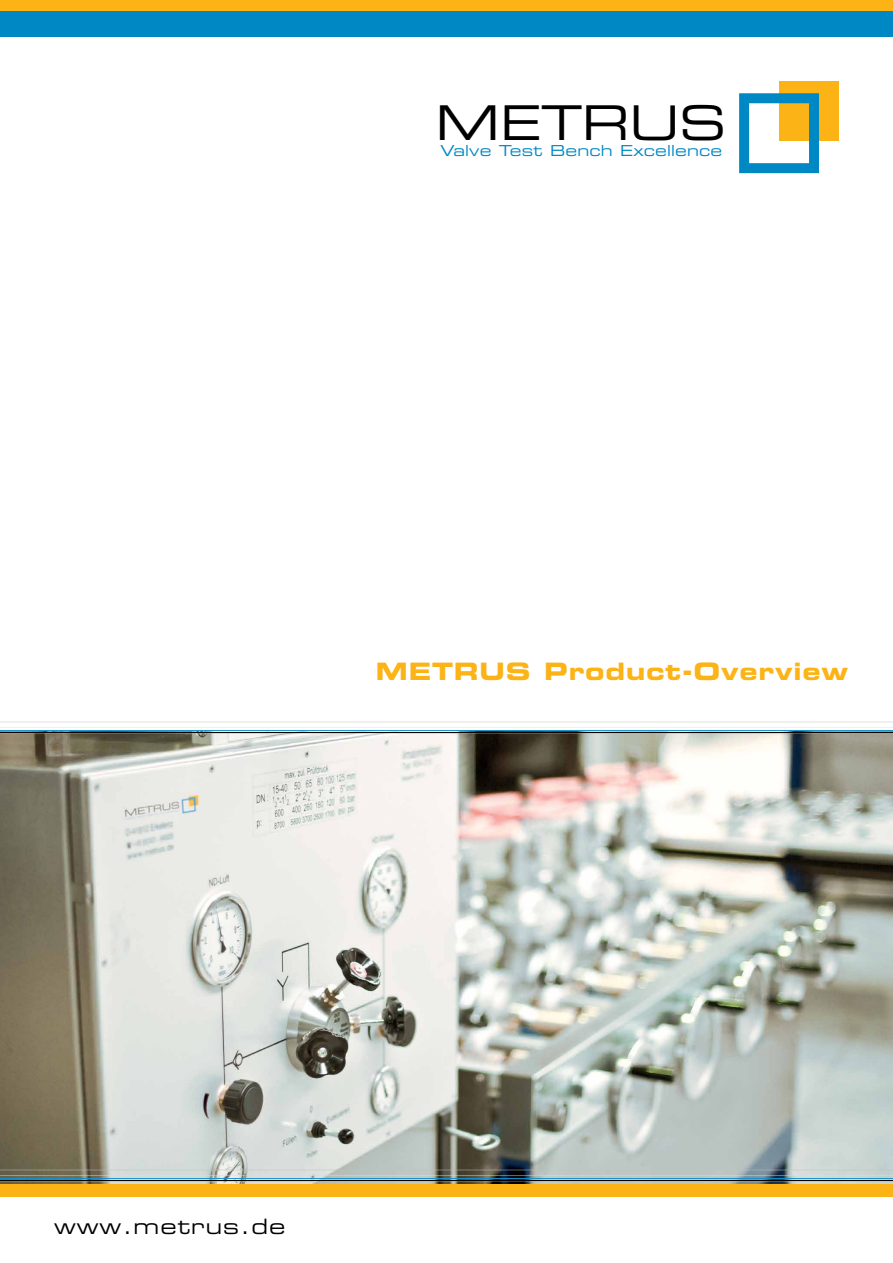
<style>
.page{position:relative;width:893px;height:1263px;background:#fff}
.page>*{position:absolute;margin:0;border:0;box-sizing:border-box;transform-origin:0 0}
.t1{font:48px "Eurostile LT Std Ex 2";color:#000}
.t2{font:24px "Eurostile LT Std Bold Ex 2";letter-spacing:.035em;color:#fcb316}
.t3{font:21px "Eurostile LT Std Ex 2";letter-spacing:.05em;color:#000}
.t4{font:15.15px "Eurostile LT Std Ex 2";letter-spacing:.01em;color:#0088c5}
</style>
<div class="page">
<img style="left:0;top:742px;width:893px;height:421px">
<div style="left:0;top:0;width:893px;height:11px;background:#fcb316"></div>
<div style="left:0;top:11px;width:893px;height:25px;background:#0088c5"></div>
<div style="left:779px;top:81px;width:60px;height:60px;background:#fcb316"></div>
<svg style="left:739px;top:93px;width:80px;height:80px"></svg>
<img style="left:0;top:1163px;width:893px;height:21px">
<img style="left:0;top:721px;width:893px;height:21px">
<div style="left:0;top:1184px;width:893px;height:12px;background:#fcb316"></div>
<h1 class="t1" style="left:435px;top:90px;width:292px">METRUS</h1>
<p class="t4" style="left:440px;top:140px;width:283px">Valve Test Bench Excellence</p>
<h2 class="t2" style="left:376px;top:655px;width:474px">METRUS Product-Overview</h2>
<h3 class="t3" style="left:54px;top:1212px;width:233px">www.metrus.de</h3>
</div>
